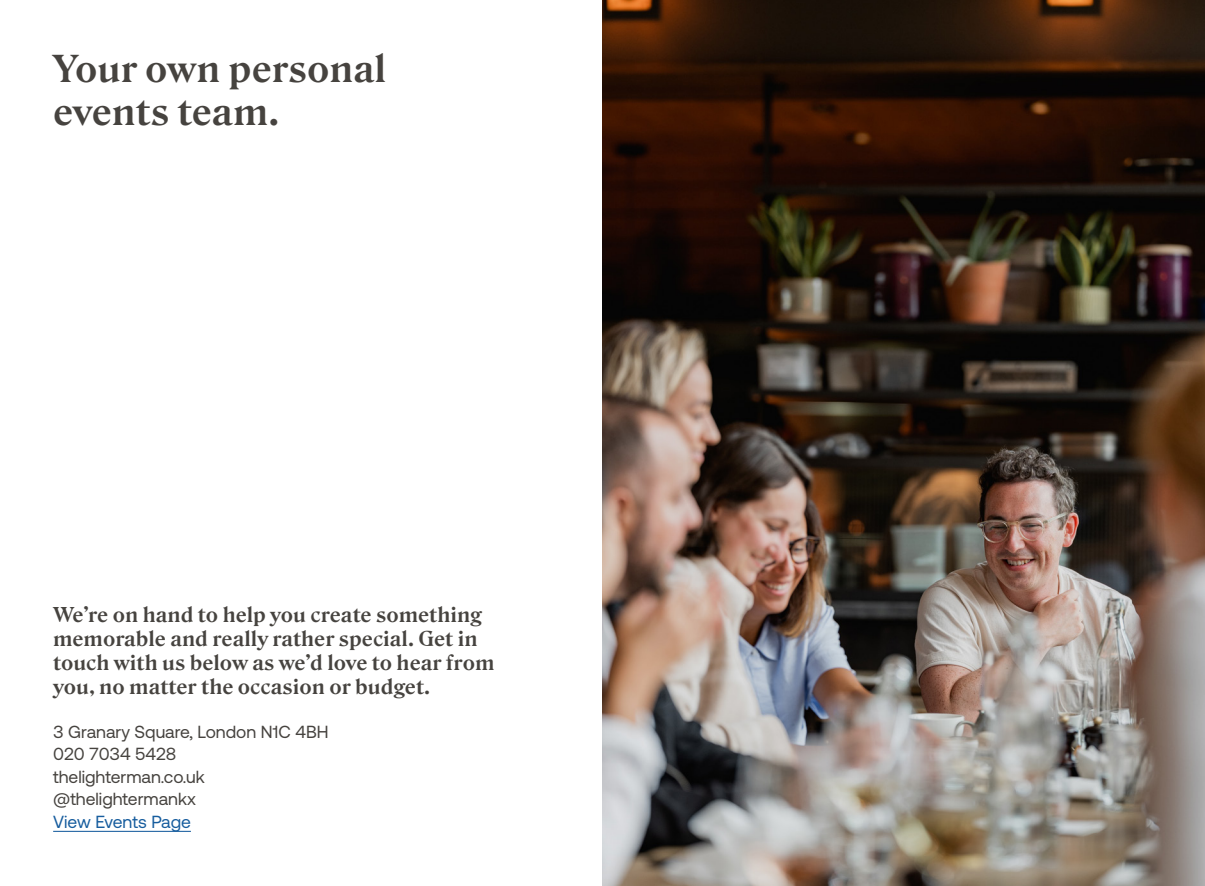
<style>
.page{position:relative;width:1205px;height:886px;background:#fff}
.page>*{position:absolute;margin:0;border:0;box-sizing:border-box;transform-origin:0 0}
.t1{font:700 36.25px "Roslindale Text";color:#46433f}
.t2{font:700 20px/24px "Roslindale Text";color:#46433f}
.t3{font:17.5px "Aeonik";color:#46433f}
.t4{font:17.5px "Aeonik";color:#175d9e}
</style>
<div class="page">
<hr style="left:53px;top:831px;width:138px;height:1px;background:#175d9e">
<img style="left:602px;top:0;width:603px;height:886px">
<p class="t1" style="left:53px;top:38px;width:335px">Your own personal</p>
<p class="t1" style="left:53px;top:81px;width:228px">events team.</p>
<p class="t2" style="left:53px;top:601px;width:430px">We’re on hand to help you create something memorable and really rather special. Get in</p>
<p class="t2" style="left:53px;top:649px;width:443px">touch with us below as we’d love to hear from</p>
<p class="t2" style="left:53px;top:673px;width:379px">you, no matter the occasion or budget.</p>
<p class="t3" style="left:53px;top:722px;width:277px">3 Granary Square, London N1C 4BH</p>
<p class="t3" style="left:53px;top:744px;width:125px">020 7034 5428</p>
<p class="t3" style="left:53px;top:767px;width:153px">thelighterman.co.uk</p>
<p class="t3" style="left:53px;top:789px;width:144px">@thelightermankx</p>
<p class="t4" style="left:53px;top:812px;width:139px">View Events Page</p>
</div>
